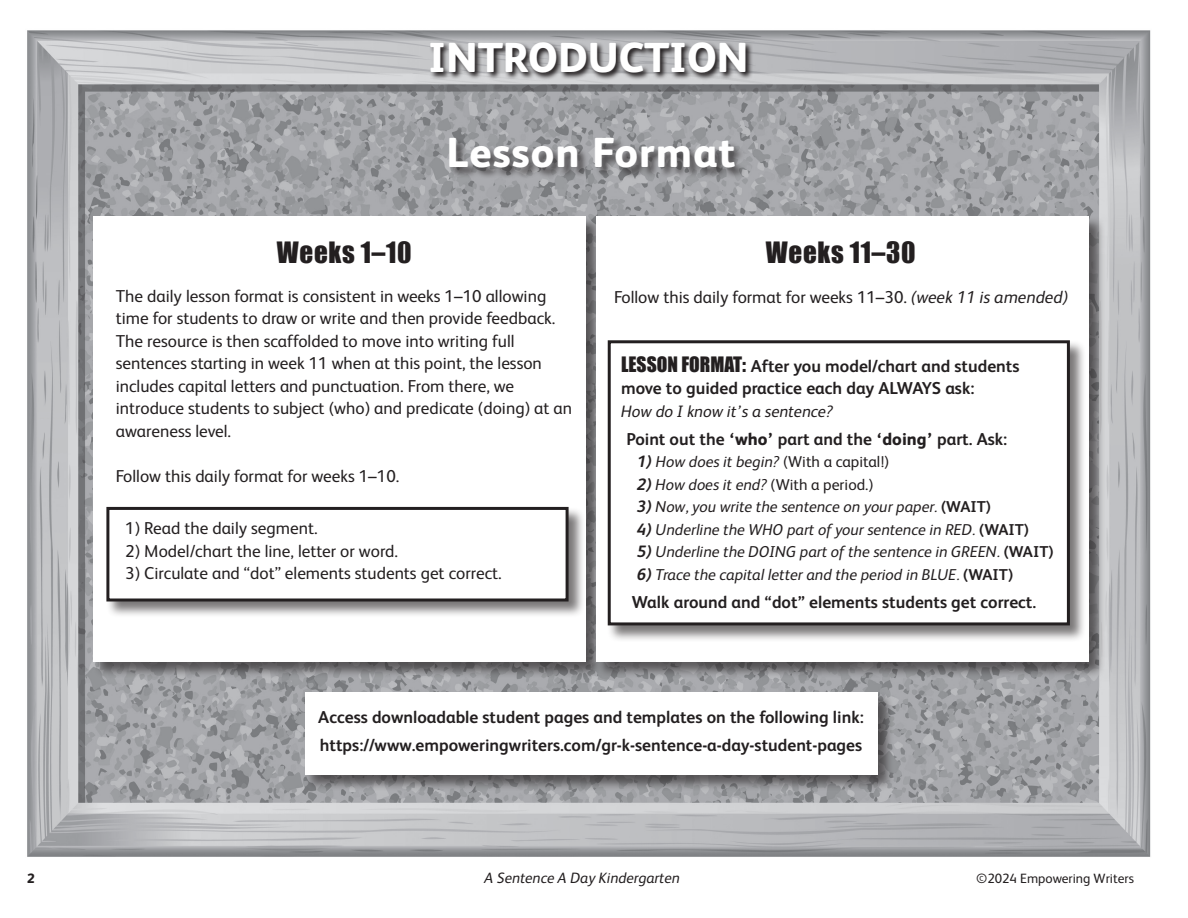
<style>
.page{position:relative;width:1188px;height:918px;background:#fff}
.page>*{position:absolute;margin:0;border:0;box-sizing:border-box;transform-origin:0 0}
.t1{font:800 42px "FS Albert";color:#fff}
.t2{font:800 42px "FS Albert";letter-spacing:.025em;color:#fff}
.t3{font:27px "Impact";letter-spacing:.025em;color:#231f20}
.t4{font:17.25px/22.5px "FS Albert";color:#231f20}
.t5{font:700 17.25px/22.5px "FS Albert";color:#231f20}
.t6{font:italic 16.5px "FS Albert";color:#231f20}
.t7{font:italic 15.75px "FS Albert";color:#231f20}
.t8{font:15.75px "FS Albert";color:#231f20}
.t9{font:italic 15px "FS Albert";color:#231f20}
.t10{font:13.5px "FS Albert";color:#231f20}
.t11{font:800 13.5px "FS Albert";color:#231f20}
.s1{font-style:italic}
.s2{font-family:"Impact";font-weight:400;font-size:19.5px}
.s3{font-weight:800}
.s4{font-weight:700;font-size:16.5px}
.s5{font-style:normal}
.s6{font-weight:700;font-style:italic;font-size:16.5px}
.s7{font-weight:700;font-style:normal}
</style>
<div class="page">
<img style="left:27px;top:30px;width:1124px;height:827px">
<div style="left:93px;top:216px;width:510px;height:462px;background:#231f20;opacity:.6"></div>
<div style="left:94px;top:216px;width:492px;height:446px;background:#fff"></div>
<div style="left:596px;top:216px;width:509px;height:462px;background:#231f20;opacity:.6"></div>
<div style="left:596px;top:216px;width:492px;height:446px;background:#fff"></div>
<svg style="left:429px;top:41px;width:325px;height:40px;background:#878688"></svg>
<div style="left:607px;top:340px;width:480px;height:302px;background:#231f20;opacity:.6"></div>
<div style="left:609px;top:342px;width:459px;height:282px;background:#fff"></div>
<div style="left:608px;top:340px;width:462px;height:285px;border:3px solid #231f20"></div>
<div style="left:106px;top:507px;width:479px;height:111px;background:#231f20;opacity:.6"></div>
<div style="left:108px;top:508px;width:459px;height:92px;background:#fff"></div>
<div style="left:106px;top:507px;width:463px;height:95px;border:3px solid #231f20"></div>
<div style="left:449px;top:138px;width:297px;height:42px;background:#231f20;opacity:.65"></div>
<div style="left:304px;top:692px;width:590px;height:99px;background:#231f20;opacity:.6"></div>
<div style="left:305px;top:692px;width:573px;height:83px;background:#fff"></div>
<h1 class="t1" style="left:428px;top:28px;width:322px">INTRODUCTION</h1>
<h1 class="t2" style="left:447px;top:122px;width:290px">Lesson Format</h1>
<h2 class="t3" style="left:277px;top:231px;width:136px">Weeks 1–10</h2>
<h2 class="t3" style="left:766px;top:231px;width:151px">Weeks 11–30</h2>
<p class="t4" style="left:116px;top:284px;width:458px">The daily lesson format is consistent in weeks 1–10 allowing time for students to draw or write and then provide feedback.<br>The resource is then scaffolded to move into writing full sentences starting in week 11 when at this point, the lesson includes capital letters and punctuation. From there, we introduce students to subject (who) and predicate (doing) at an awareness level.</p>
<p class="t4" style="left:116px;top:464px;width:285px">Follow this daily format for weeks 1–10.</p>
<p class="t4" style="left:125px;top:516px;width:194px">1) Read the daily segment.</p>
<p class="t4" style="left:125px;top:539px;width:274px">2) Model/chart the line, letter or word.</p>
<p class="t4" style="left:125px;top:561px;width:378px">3) Circulate and “dot” elements students get correct.</p>
<p class="t4" style="left:614px;top:285px;width:456px">Follow this daily format for weeks 11–30. <span class="s1">(week 11 is amended)</span></p>
<p class="t5" style="left:621px;top:354px;width:400px"><span class="s2">LESSON FORMAT:</span> After you model/chart and students move to guided practice each day ALWAYS ask:</p>
<p class="t6" style="left:621px;top:400px;width:213px">How do I know it’s a sentence?</p>
<p class="t5" style="left:627px;top:427px;width:382px">Point out the <span class="s3">‘who’</span> part and the <span class="s3">‘doing’</span> part. Ask:</p>
<p class="t7" style="left:637px;top:451px;width:254px"><span class="s4">1)</span> How does it begin? <span class="s5">(With a capital!)</span></p>
<p class="t8" style="left:637px;top:474px;width:238px"><span class="s6">2)</span> <span class="s1">How does it end?</span> (With a period.)</p>
<p class="t7" style="left:637px;top:496px;width:355px"><span class="s4">3)</span> Now, you write the sentence on your paper. <span class="s7">(WAIT)</span></p>
<p class="t7" style="left:637px;top:519px;width:393px"><span class="s4">4)</span> Underline the WHO part of your sentence in RED. <span class="s7">(WAIT)</span></p>
<p class="t7" style="left:637px;top:541px;width:418px"><span class="s4">5)</span> Underline the DOING part of the sentence in GREEN. <span class="s7">(WAIT)</span></p>
<p class="t7" style="left:637px;top:564px;width:377px"><span class="s4">6)</span> Trace the capital letter and the period in BLUE. <span class="s7">(WAIT)</span></p>
<p class="t5" style="left:632px;top:590px;width:406px">Walk around and “dot” elements students get correct.</p>
<p class="t5" style="left:318px;top:702px;width:547px;line-height:28.5px">Access downloadable student pages and templates on the following link: https://www.empoweringwriters.com/gr-k-sentence-a-day-student-pages</p>
<p class="t11" style="left:27px;top:869px;width:9px">2</p>
<p class="t9" style="left:485px;top:868px;width:197px">A Sentence A Day Kindergarten</p>
<p class="t10" style="left:976px;top:869px;width:159px">©2024 Empowering Writers</p>
</div>
